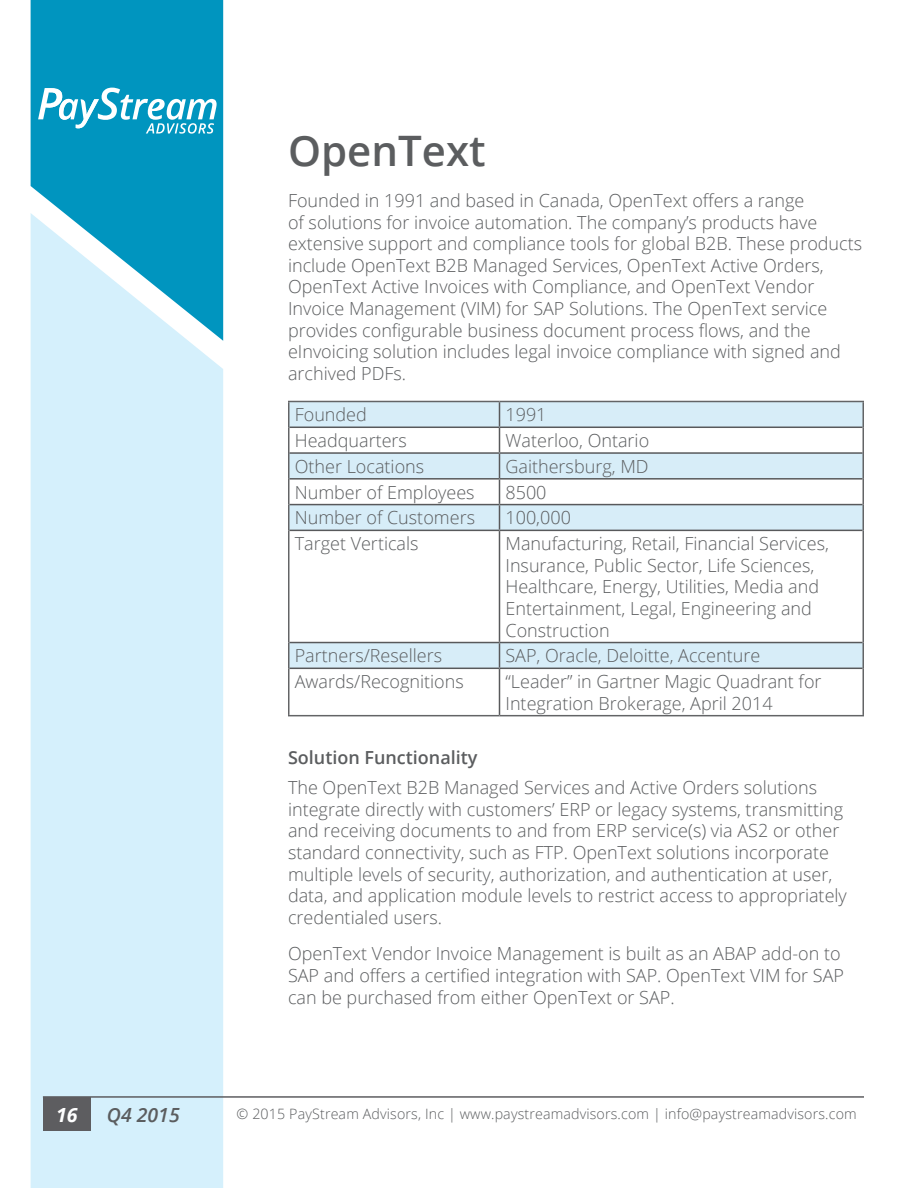
<style>
.page{position:relative;width:918px;height:1188px;background:#fff}
.page>*{position:absolute;margin:0;border:0;box-sizing:border-box;transform-origin:0 0}
.t1{font:600 42px "Open Sans";color:#5b5d5f}
.t2{font:italic 600 19.5px "Open Sans";color:#5b5d5f}
.t3{font:italic 700 19.5px "Open Sans";color:#fff}
.t4{font:300 18px/21.6px "Open Sans";color:#5b5d5f}
.t5{font:600 18px "Open Sans";color:#5b5d5f}
.t6{font:300 14.25px "Open Sans";letter-spacing:.01em;color:#5b5d5f}
</style>
<div class="page">
<div style="left:31px;top:341px;width:192px;height:847px;background:#d5f0fc"></div>
<svg style="left:31px;top:0;width:192px;height:341px;background:#3baecf"></svg>
<hr style="left:43px;top:1096px;width:821px;height:2px;background:#5d5d60">
<div style="left:43px;top:1098px;width:48px;height:33px;background:#5d5d60"></div>
<svg style="left:38px;top:88px;width:179px;height:46px"></svg>
<svg style="left:290px;top:402px;width:572px;height:25px;background:#d3e8f3"></svg>
<svg style="left:290px;top:428px;width:572px;height:287px"></svg>
<hr style="left:288px;top:401px;width:212px;height:1px;background:#636466">
<hr style="left:288px;top:402px;width:2px;height:25px;background:#636466">
<hr style="left:500px;top:401px;width:364px;height:1px;background:#636466">
<hr style="left:862px;top:402px;width:2px;height:25px;background:#636466">
<hr style="left:288px;top:427px;width:2px;height:26px;background:#636466">
<hr style="left:862px;top:427px;width:2px;height:26px;background:#636466">
<hr style="left:288px;top:453px;width:2px;height:26px;background:#636466">
<hr style="left:862px;top:453px;width:2px;height:26px;background:#636466">
<hr style="left:288px;top:479px;width:2px;height:26px;background:#636466">
<hr style="left:862px;top:479px;width:2px;height:26px;background:#636466">
<hr style="left:288px;top:505px;width:2px;height:25px;background:#636466">
<hr style="left:862px;top:505px;width:2px;height:25px;background:#636466">
<hr style="left:288px;top:530px;width:2px;height:113px;background:#636466">
<hr style="left:862px;top:530px;width:2px;height:113px;background:#636466">
<hr style="left:288px;top:643px;width:2px;height:25px;background:#636466">
<hr style="left:862px;top:643px;width:2px;height:25px;background:#636466">
<hr style="left:288px;top:668px;width:2px;height:47px;background:#636466">
<hr style="left:862px;top:668px;width:2px;height:47px;background:#636466">
<hr style="left:288px;top:715px;width:212px;height:1px;background:#636466">
<hr style="left:500px;top:715px;width:364px;height:1px;background:#636466">
<hr style="left:290px;top:427px;width:210px;height:1px;background:#58595b">
<hr style="left:500px;top:427px;width:362px;height:1px;background:#58595b">
<hr style="left:290px;top:452px;width:210px;height:2px;background:#58595b">
<hr style="left:500px;top:452px;width:362px;height:2px;background:#58595b">
<hr style="left:290px;top:478px;width:210px;height:2px;background:#58595b">
<hr style="left:500px;top:478px;width:362px;height:2px;background:#58595b">
<hr style="left:290px;top:504px;width:210px;height:1px;background:#58595b">
<hr style="left:500px;top:504px;width:362px;height:1px;background:#58595b">
<svg style="left:499px;top:402px;width:1px;height:128px"></svg>
<hr style="left:290px;top:530px;width:210px;height:1px;background:#58595b">
<hr style="left:500px;top:530px;width:362px;height:1px;background:#58595b">
<hr style="left:499px;top:531px;width:1px;height:111px;background:#58595b">
<hr style="left:290px;top:642px;width:210px;height:1px;background:#58595b">
<hr style="left:500px;top:642px;width:362px;height:1px;background:#58595b">
<svg style="left:499px;top:643px;width:1px;height:25px"></svg>
<hr style="left:290px;top:668px;width:210px;height:1px;background:#58595b">
<hr style="left:500px;top:668px;width:362px;height:1px;background:#58595b">
<hr style="left:499px;top:669px;width:1px;height:46px;background:#58595b">
<h1 class="t1" style="left:288px;top:122px;width:199px">OpenText</h1>
<p class="t4" style="left:288px;top:189px;width:576px">Founded in 1991 and based in Canada, OpenText offers a range<br>of solutions for invoice automation. The company’s products have extensive support and compliance tools for global B2B. These products include OpenText B2B Managed Services, OpenText Active Orders, OpenText Active Invoices with Compliance, and OpenText Vendor Invoice Management (VIM) for SAP Solutions. The OpenText service provides configurable business document process flows, and the eInvoicing solution includes legal invoice compliance with signed and archived PDFs.</p>
<p class="t4" style="left:295px;top:403px;width:74px">Founded</p>
<p class="t4" style="left:505px;top:403px;width:43px">1991</p>
<p class="t4" style="left:295px;top:429px;width:114px">Headquarters</p>
<p class="t4" style="left:505px;top:429px;width:145px">Waterloo, Ontario</p>
<p class="t4" style="left:295px;top:455px;width:131px">Other Locations</p>
<p class="t4" style="left:505px;top:455px;width:145px">Gaithersburg, MD</p>
<p class="t4" style="left:295px;top:481px;width:181px">Number of Employees</p>
<p class="t4" style="left:505px;top:481px;width:43px">8500</p>
<p class="t4" style="left:295px;top:507px;width:182px">Number of Customers</p>
<p class="t4" style="left:505px;top:507px;width:67px">100,000</p>
<p class="t4" style="left:295px;top:532px;width:125px">Target Verticals</p>
<p class="t4" style="left:505px;top:532px;width:325px">Manufacturing, Retail, Financial Services, Insurance, Public Sector, Life Sciences, Healthcare, Energy, Utilities, Media and Entertainment, Legal, Engineering and Construction</p>
<p class="t4" style="left:295px;top:645px;width:149px">Partners/Resellers</p>
<p class="t4" style="left:505px;top:645px;width:256px">SAP, Oracle, Deloitte, Accenture</p>
<p class="t4" style="left:295px;top:670px;width:171px">Awards/Recognitions</p>
<p class="t4" style="left:505px;top:670px;width:318px">“Leader” in Gartner Magic Quadrant for<br>Integration Brokerage, April 2014</p>
<p class="t5" style="left:288px;top:745px;width:191px">Solution Functionality</p>
<p class="t4" style="left:288px;top:776px;width:560px">The OpenText B2B Managed Services and Active Orders solutions integrate directly with customers’ ERP or legacy systems, transmitting and receiving documents to and from ERP service(s) via AS2 or other standard connectivity, such as FTP. OpenText solutions incorporate multiple levels of security, authorization, and authentication at user, data, and application module levels to restrict access to appropriately credentialed users.</p>
<p class="t4" style="left:288px;top:943px;width:558px">OpenText Vendor Invoice Management is built as an ABAP add-on to<br>SAP and offers a certified integration with SAP. OpenText VIM for SAP can be purchased from either OpenText or SAP.</p>
<p class="t3" style="left:56px;top:1101px;width:23px">16</p>
<p class="t2" style="left:107px;top:1101px;width:74px">Q4 2015</p>
<p class="t6" style="left:237px;top:1104px;width:622px">© 2015 PayStream Advisors, Inc | www.paystreamadvisors.com | info@paystreamadvisors.com</p>
</div>
